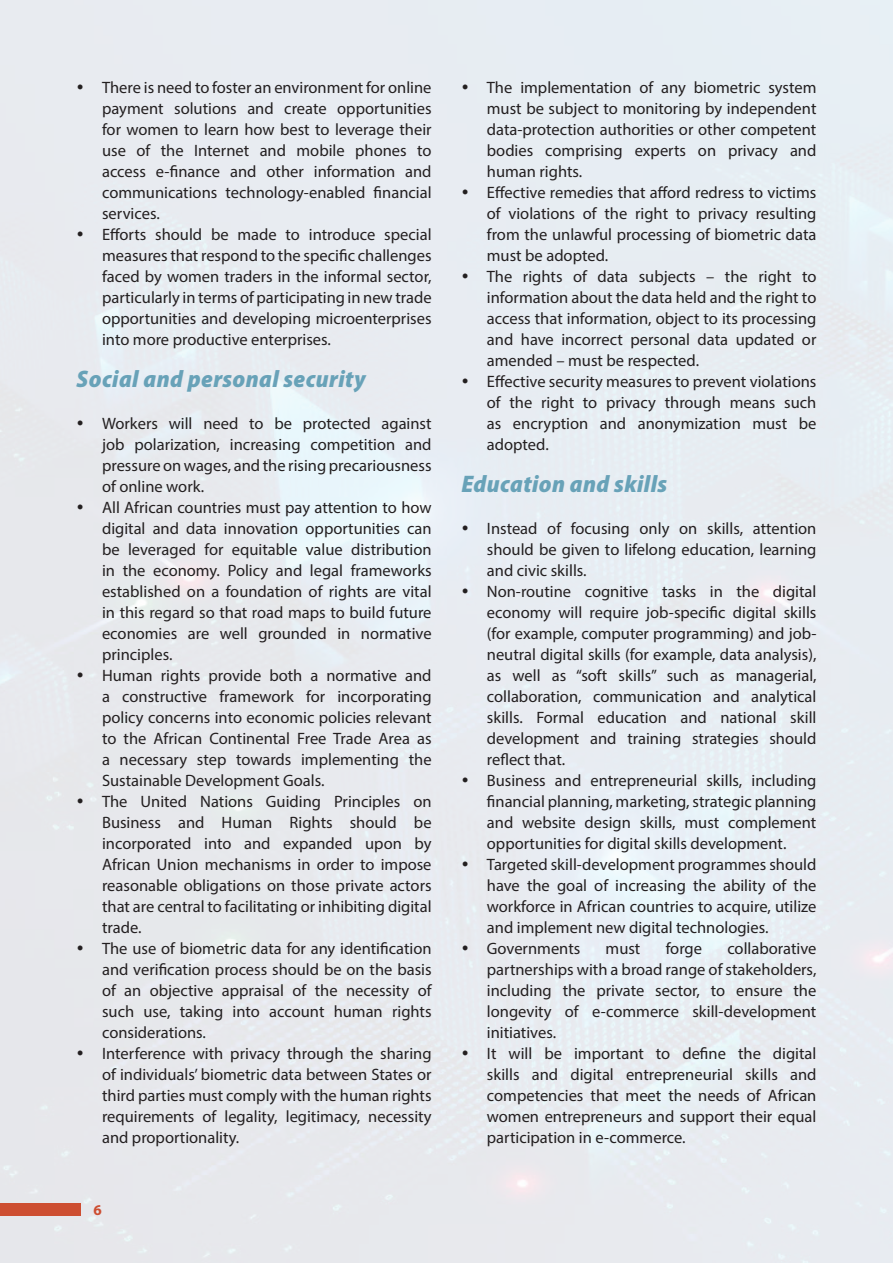
<style>
.page{position:relative;width:893px;height:1263px;background:#fff}
.page>*{position:absolute;margin:0;border:0;box-sizing:border-box;transform-origin:0 0}
._04_Subhead1{font:italic 900 semi-condensed 24px "Myriad Pro";letter-spacing:.015em;color:#68a2b8}
.t1{font:16.5px/21px "Myriad Pro";color:#231f20;text-align:justify}
.t2{font:700 15px "Myriad Pro";color:#cd4e31}
</style>
<div class="page">
<div style="left:0;top:1203px;width:81px;height:13px;background:#cd4e31"></div>
<svg style="left:78px;top:85px;width:5px;height:4px"></svg>
<svg style="left:78px;top:232px;width:5px;height:4px"></svg>
<svg style="left:78px;top:421px;width:5px;height:4px"></svg>
<svg style="left:78px;top:505px;width:5px;height:4px"></svg>
<svg style="left:78px;top:673px;width:5px;height:4px"></svg>
<svg style="left:78px;top:799px;width:5px;height:4px"></svg>
<svg style="left:78px;top:946px;width:5px;height:4px"></svg>
<svg style="left:78px;top:1051px;width:5px;height:4px"></svg>
<svg style="left:463px;top:85px;width:5px;height:4px"></svg>
<svg style="left:463px;top:190px;width:5px;height:4px"></svg>
<svg style="left:463px;top:274px;width:5px;height:4px"></svg>
<svg style="left:463px;top:379px;width:5px;height:4px"></svg>
<svg style="left:463px;top:526px;width:5px;height:4px"></svg>
<svg style="left:463px;top:589px;width:5px;height:4px"></svg>
<svg style="left:463px;top:778px;width:5px;height:4px"></svg>
<svg style="left:463px;top:862px;width:5px;height:4px"></svg>
<svg style="left:463px;top:946px;width:5px;height:4px"></svg>
<svg style="left:463px;top:1051px;width:5px;height:4px"></svg>
<p class="t1" style="left:102px;top:77px;width:331px">There is need to foster an environment for online payment solutions and create opportunities for women to learn how best to leverage their use of the Internet and mobile phones to access e-finance and other information and communications technology-enabled financial services.</p>
<p class="t1" style="left:102px;top:224px;width:331px">Efforts should be made to introduce special measures that respond to the specific challenges faced by women traders in the informal sector, particularly in terms of participating in new trade opportunities and developing microenterprises into more productive enterprises.</p>
<p class="_04_Subhead1" style="left:77px;top:363px;width:291px">Social and personal security</p>
<p class="t1" style="left:102px;top:413px;width:331px">Workers will need to be protected against job polarization, increasing competition and pressure on wages, and the rising precariousness of online work.</p>
<p class="t1" style="left:102px;top:497px;width:331px">All African countries must pay attention to how digital and data innovation opportunities can be leveraged for equitable value distribution in the economy. Policy and legal frameworks established on a foundation of rights are vital in this regard so that road maps to build future economies are well grounded in normative principles.</p>
<p class="t1" style="left:102px;top:665px;width:331px">Human rights provide both a normative and a constructive framework for incorporating policy concerns into economic policies relevant to the African Continental Free Trade Area as a necessary step towards implementing the Sustainable Development Goals.</p>
<p class="t1" style="left:102px;top:791px;width:331px">The United Nations Guiding Principles on Business and Human Rights should be incorporated into and expanded upon by African Union mechanisms in order to impose reasonable obligations on those private actors that are central to facilitating or inhibiting digital trade.</p>
<p class="t1" style="left:102px;top:938px;width:331px">The use of biometric data for any identification and verification process should be on the basis of an objective appraisal of the necessity of such use, taking into account human rights considerations.</p>
<p class="t1" style="left:102px;top:1043px;width:331px">Interference with privacy through the sharing of individuals’ biometric data between States or third parties must comply with the human rights requirements of legality, legitimacy, necessity and proportionality.</p>
<p class="t2" style="left:94px;top:1200px;width:10px">6</p>
<p class="t1" style="left:487px;top:77px;width:331px">The implementation of any biometric system must be subject to monitoring by independent data-protection authorities or other competent bodies comprising experts on privacy and human rights.</p>
<p class="t1" style="left:487px;top:182px;width:331px">Effective remedies that afford redress to victims of violations of the right to privacy resulting from the unlawful processing of biometric data must be adopted.</p>
<p class="t1" style="left:487px;top:266px;width:331px">The rights of data subjects – the right to information about the data held and the right to access that information, object to its processing and have incorrect personal data updated or amended – must be respected.</p>
<p class="t1" style="left:487px;top:371px;width:331px">Effective security measures to prevent violations of the right to privacy through means such as encryption and anonymization must be adopted.</p>
<p class="_04_Subhead1" style="left:461px;top:468px;width:207px">Education and skills</p>
<p class="t1" style="left:487px;top:518px;width:331px">Instead of focusing only on skills, attention should be given to lifelong education, learning and civic skills.</p>
<p class="t1" style="left:487px;top:581px;width:331px">Non-routine cognitive tasks in the digital economy will require job-specific digital skills (for example, computer programming) and job&shy;neutral digital skills (for example, data analysis), as well as “soft skills” such as managerial, collaboration, communication and analytical skills. Formal education and national skill development and training strategies should reflect that.</p>
<p class="t1" style="left:487px;top:770px;width:331px">Business and entrepreneurial skills, including financial planning, marketing, strategic planning and website design skills, must complement opportunities for digital skills development.</p>
<p class="t1" style="left:487px;top:854px;width:331px">Targeted skill-development programmes should have the goal of increasing the ability of the workforce in African countries to acquire, utilize and implement new digital technologies.</p>
<p class="t1" style="left:487px;top:938px;width:95px">Governments</p>
<p class="t1" style="left:606px;top:938px;width:36px">must</p>
<p class="t1" style="left:666px;top:938px;width:38px">forge</p>
<p class="t1" style="left:487px;top:938px;width:331px;text-indent:240px">collaborative partnerships with a broad range of stakeholders, including the private sector, to ensure the longevity of e-commerce skill-development initiatives.</p>
<p class="t1" style="left:487px;top:1043px;width:331px">It will be important to define the digital skills and digital entrepreneurial skills and competencies that meet the needs of African women entrepreneurs and support their equal participation in e-commerce.</p>
</div>
